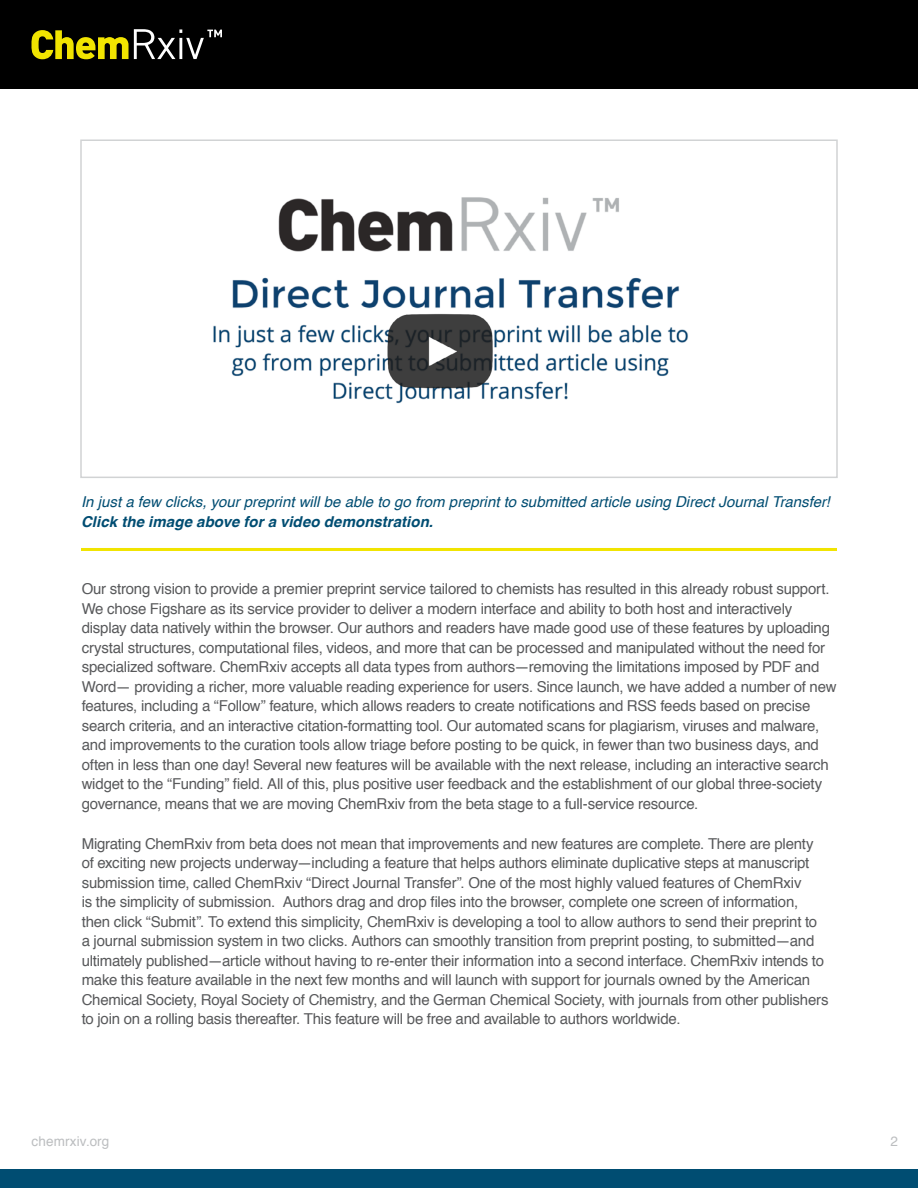
<style>
.page{position:relative;width:918px;height:1188px;background:#fff}
.page>*{position:absolute;margin:0;border:0;box-sizing:border-box;transform-origin:0 0}
.t1{font:15px/19.5px "Helvetica";letter-spacing:-.015em;color:#58595b}
.t2{font:italic 15px "Helvetica";color:#004d72}
.t3{font:italic 700 15px "Helvetica";letter-spacing:.005em;color:#004d72}
.t4{font:13.5px "Helvetica";letter-spacing:.01em;color:#bcbec0}
</style>
<div class="page">
<img style="left:213px;top:197px;width:475px;height:207px">
<div style="left:80px;top:140px;width:758px;height:338px;border:2px solid #d1d3d4"></div>
<hr style="left:81px;top:548px;width:756px;height:3px;background:#f1e400">
<div style="left:0;top:1170px;width:918px;height:18px;background:#004d72"></div>
<div style="left:0;top:0;width:918px;height:88px;background:#000"></div>
<svg style="left:31px;top:29px;width:191px;height:30px"></svg>
<p class="t2" style="left:81px;top:490px;width:750px">In just a few clicks, your preprint will be able to go from preprint to submitted article using Direct Journal Transfer!</p>
<p class="t3" style="left:81px;top:509px;width:354px">Click the image above for a video demonstration.</p>
<p class="t1" style="left:82px;top:580px;width:756px">Our strong vision to provide a premier preprint service tailored to chemists has resulted in this already robust support.<br>We chose Figshare as its service provider to deliver a modern interface and ability to both host and interactively display data natively within the browser. Our authors and readers have made good use of these features by uploading crystal structures, computational files, videos, and more that can be processed and manipulated without the need for specialized software. ChemRxiv accepts all data types from authors—removing the limitations imposed by PDF and Word— providing a richer, more valuable reading experience for users. Since launch, we have added a number of new features, including a “Follow” feature, which allows readers to create notifications and RSS feeds based on precise search criteria, and an interactive citation-formatting tool. Our automated scans for plagiarism, viruses and malware, and improvements to the curation tools allow triage before posting to be quick, in fewer than two business days, and often in less than one day! Several new features will be available with the next release, including an interactive search widget to the “Funding” field. All of this, plus positive user feedback and the establishment of our global three-society governance, means that we are moving ChemRxiv from the beta stage to a full-service resource.</p>
<p class="t1" style="left:82px;top:834px;width:748px">Migrating ChemRxiv from beta does not mean that improvements and new features are complete. There are plenty of exciting new projects underway—including a feature that helps authors eliminate duplicative steps at manuscript submission time, called ChemRxiv “Direct Journal Transfer”. One of the most highly valued features of ChemRxiv<br>is the simplicity of submission. Authors drag and drop files into the browser, complete one screen of information, then click “Submit”. To extend this simplicity, ChemRxiv is developing a tool to allow authors to send their preprint to a journal submission system in two clicks. Authors can smoothly transition from preprint posting, to submitted—and ultimately published—article without having to re-enter their information into a second interface. ChemRxiv intends to make this feature available in the next few months and will launch with support for journals owned by the American Chemical Society, Royal Society of Chemistry, and the German Chemical Society, with journals from other publishers to join on a rolling basis thereafter. This feature will be free and available to authors worldwide.</p>
<p class="t4" style="left:32px;top:1131px;width:79px">chemrxiv.org</p>
<p class="t4" style="left:890px;top:1131px;width:9px">2</p>
</div>
